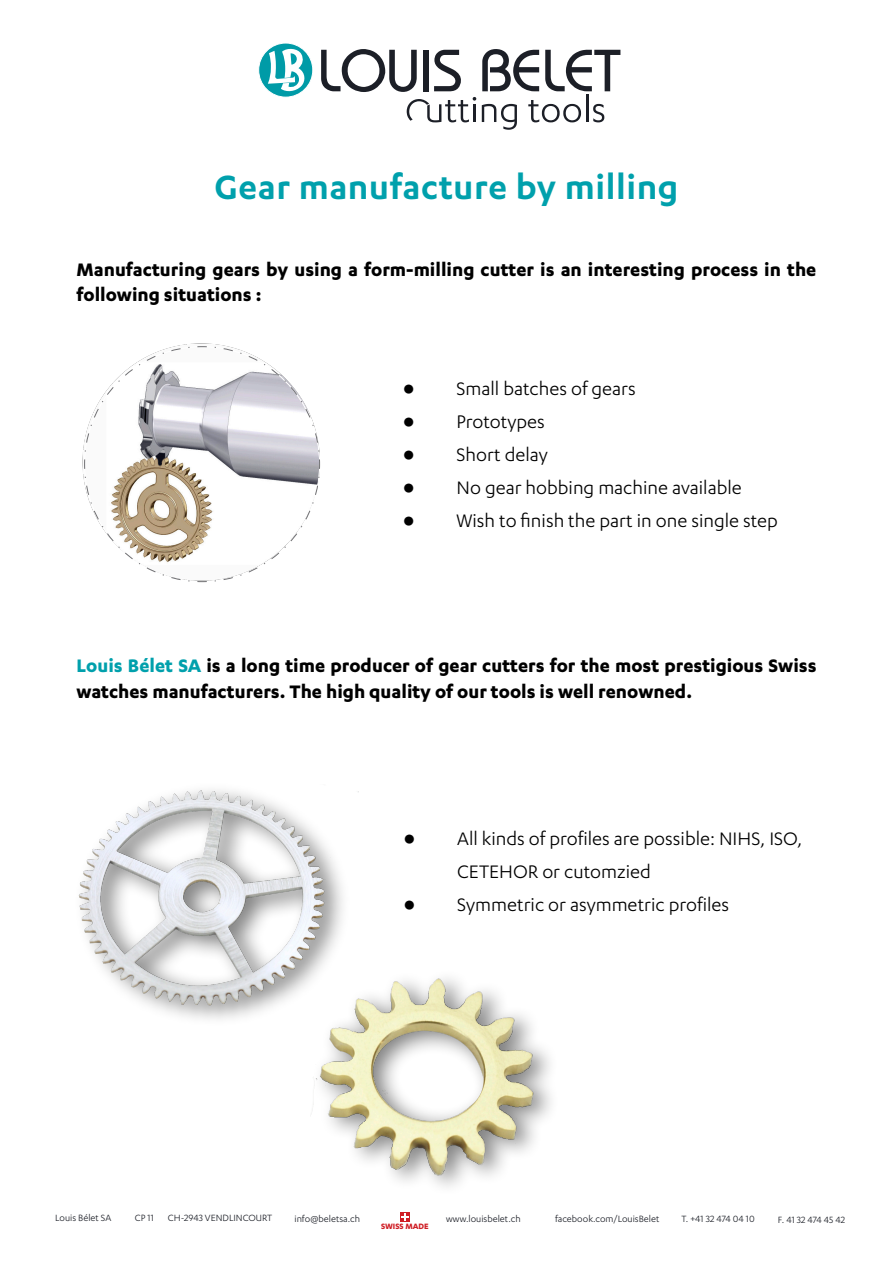
<style>
.page{position:relative;width:893px;height:1263px;background:#fff}
.page>*{position:absolute;margin:0;border:0;box-sizing:border-box;transform-origin:0 0}
.t1{font:59.25px "Bahamas";color:#1c1f27}
.t2{font:600 39px "Karbon";letter-spacing:.015em;color:#00a0ac}
.t3{font:700 21px/25.2px "Karbon";color:#000}
.t4{font:21px/33px "Karbon";color:#000}
.t5{font:10.5px "Karbon";color:#1c1f27}
.t6{font:700 9px "Karbon";color:#cf1e25}
.s1{font-family:"Arial"}
.s2{color:#00a0ac}
</style>
<div class="page">
<div style="left:259px;top:43px;width:54px;height:54px;background:#009ba7;border-radius:50%"></div>
<div style="left:258px;top:43px;width:55px;height:54px;border:1px solid #fff;border-radius:50%"></div>
<svg style="left:268px;top:47px;width:38px;height:46px"></svg>
<svg style="left:593px;top:104px;width:11px;height:18px"></svg>
<hr style="left:586px;top:94px;width:2px;height:28px;background:#1c1f27">
<svg style="left:528px;top:100px;width:53px;height:22px"></svg>
<svg style="left:482px;top:104px;width:35px;height:26px"></svg>
<svg style="left:407px;top:97px;width:69px;height:25px"></svg>
<svg style="left:84px;top:346px;width:236px;height:236px"></svg>
<img style="left:78px;top:790px;width:281px;height:229px">
<div style="left:308px;top:967px;width:252px;height:230px;background:#000;opacity:.5"></div>
<img style="left:310px;top:974px;width:232px;height:205px">
<div style="left:401px;top:1212px;width:9px;height:9px;background:#cf1e25"></div>
<svg style="left:402px;top:1213px;width:7px;height:7px"></svg>
<p class="t1" style="left:317px;top:36px;width:305px">LOUIS BELET</p>
<p class="t2" style="left:215px;top:165px;width:465px">Gear manufacture by milling</p>
<p class="t3" style="left:77px;top:256px;width:741px">Manufacturing gears by using a form-milling cutter is an interesting process in the following situations :</p>
<p class="t4" style="left:403px;top:371px;width:235px"><span class="s1">●</span> Small batches of gears</p>
<p class="t4" style="left:403px;top:404px;width:144px"><span class="s1">●</span> Prototypes</p>
<p class="t4" style="left:403px;top:437px;width:147px"><span class="s1">●</span> Short delay</p>
<p class="t4" style="left:403px;top:470px;width:341px"><span class="s1">●</span> No gear hobbing machine available</p>
<p class="t4" style="left:403px;top:503px;width:377px"><span class="s1">●</span> Wish to finish the part in one single step</p>
<p class="t3" style="left:77px;top:652px;width:741px"><span class="s2">Louis Bélet SA</span> is a long time producer of gear cutters for the most prestigious Swiss watches manufacturers. The high quality of our tools is well renowned.</p>
<p class="t4" style="left:457px;top:821px;width:347px;text-indent:-54px"><span class="s1">●</span> All kinds of profiles are possible: NIHS, ISO,<br>CETEHOR or cutomzied</p>
<p class="t4" style="left:403px;top:887px;width:328px"><span class="s1">●</span> Symmetric or asymmetric profiles</p>
<p class="t5" style="left:55px;top:1212px;width:58px">Louis Bélet SA</p>
<p class="t5" style="left:135px;top:1212px;width:20px">CP 11</p>
<p class="t5" style="left:168px;top:1212px;width:106px">CH-2943 VENDLINCOURT</p>
<p class="t5" style="left:294px;top:1213px;width:67px">info@beletsa.ch</p>
<p class="t5" style="left:446px;top:1212px;width:76px">www.louisbelet.ch</p>
<p class="t5" style="left:555px;top:1212px;width:106px">facebook.com/LouisBelet</p>
<p class="t5" style="left:681px;top:1213px;width:75px">T. +41 32 474 04 10</p>
<p class="t5" style="left:778px;top:1214px;width:69px">F. 41 32 474 45 42</p>
<p class="t6" style="left:381px;top:1221px;width:49px">SWISS MADE</p>
</div>
